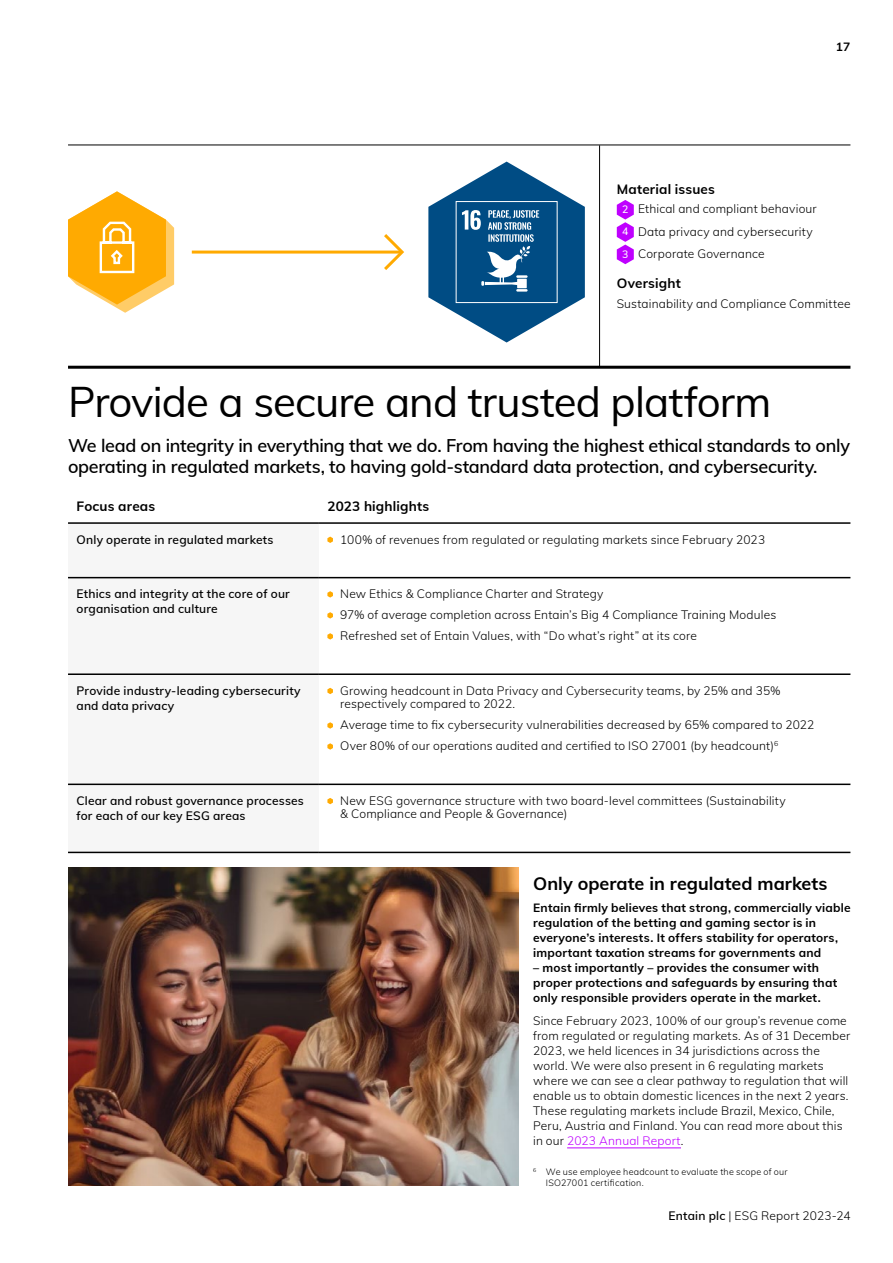
<style>
.page{position:relative;width:893px;height:1263px;background:#fff}
.page>*{position:absolute;margin:0;border:0;box-sizing:border-box;transform-origin:0 0}
.t1{font:42px "Mulish";letter-spacing:-.02em;color:#000}
.t2{font:600 18px/21px "Mulish";letter-spacing:-.015em;color:#000}
.t3{font:700 18px "Mulish";color:#000}
.t4{font:700 13.5px "Mulish";letter-spacing:.015em;color:#000}
.t5{font:300 12px/15px "Mulish";letter-spacing:.015em;color:#000}
.t6{font:700 12px/15px "Mulish";letter-spacing:.015em;color:#000}
.t7{font:600 12px/15px "Mulish";letter-spacing:.015em;color:#000}
.t8{font:500 10.5px "Mulish";color:#fff}
.t9{font:300 9px/10.5px "Mulish";letter-spacing:.025em;color:#000}
.s1{color:#bf00ff}
.s2{font-weight:600}
</style>
<div class="page">
<hr style="left:68px;top:145px;width:782px;height:1px;background:#000">
<hr style="left:68px;top:366px;width:782px;height:3px;background:#000">
<div style="left:68px;top:576px;width:251px;height:276px;background:#f6f6f6"></div>
<hr style="left:68px;top:522px;width:251px;height:2px;background:#000">
<hr style="left:319px;top:522px;width:531px;height:2px;background:#000">
<hr style="left:68px;top:577px;width:251px;height:1px;background:#000">
<hr style="left:319px;top:577px;width:531px;height:1px;background:#000">
<hr style="left:68px;top:673px;width:251px;height:2px;background:#000">
<hr style="left:319px;top:673px;width:531px;height:2px;background:#000">
<hr style="left:68px;top:783px;width:251px;height:2px;background:#000">
<hr style="left:319px;top:783px;width:531px;height:2px;background:#000">
<hr style="left:68px;top:852px;width:251px;height:1px;background:#000">
<hr style="left:319px;top:852px;width:531px;height:1px;background:#000">
<svg style="left:327px;top:537px;width:6px;height:6px"></svg>
<svg style="left:327px;top:591px;width:6px;height:6px"></svg>
<svg style="left:327px;top:612px;width:6px;height:6px"></svg>
<svg style="left:327px;top:633px;width:6px;height:6px"></svg>
<svg style="left:327px;top:688px;width:6px;height:6px"></svg>
<svg style="left:327px;top:722px;width:6px;height:7px"></svg>
<svg style="left:327px;top:743px;width:6px;height:7px"></svg>
<svg style="left:327px;top:798px;width:6px;height:6px"></svg>
<svg style="left:381px;top:234px;width:23px;height:36px"></svg>
<hr style="left:192px;top:251px;width:209px;height:3px;background:#ffaa01">
<hr style="left:599px;top:145px;width:1px;height:221px;background:#000">
<svg style="left:68px;top:191px;width:106px;height:122px"></svg>
<svg style="left:428px;top:162px;width:157px;height:180px"></svg>
<img style="left:68px;top:867px;width:450px;height:319px">
<hr style="left:567px;top:1147px;width:114px;height:1px;background:#bf00ff">
<svg style="left:617px;top:200px;width:17px;height:64px"></svg>
<p class="t6" style="left:836px;top:39px;width:16px">17</p>
<p class="t4" style="left:617px;top:179px;width:100px">Material issues</p>
<p class="t5" style="left:638px;top:197px;width:180px;line-height:22.5px">Ethical and compliant behaviour<br>Data privacy and cybersecurity<br>Corporate Governance</p>
<p class="t4" style="left:617px;top:274px;width:66px">Oversight</p>
<p class="t5" style="left:617px;top:295px;width:235px">Sustainability and Compliance Committee</p>
<p class="t8" style="left:622px;top:202px;width:8px">2</p>
<p class="t8" style="left:622px;top:246px;width:8px">3</p>
<p class="t8" style="left:622px;top:224px;width:8px">4</p>
<h1 class="t1" style="left:68px;top:371px;width:705px">Provide a secure and trusted platform</h1>
<h2 class="t2" style="left:68px;top:434px;width:783px">We lead on integrity in everything that we do. From having the highest ethical standards to only operating in regulated markets, to having gold-standard data protection, and cybersecurity.</h2>
<p class="t4" style="left:77px;top:496px;width:80px">Focus areas</p>
<p class="t4" style="left:327px;top:496px;width:103px">2023 highlights</p>
<p class="t7" style="left:77px;top:531px;width:199px">Only operate in regulated markets</p>
<p class="t5" style="left:340px;top:531px;width:427px">100% of revenues from regulated or regulating markets since February 2023</p>
<p class="t7" style="left:77px;top:586px;width:215px">Ethics and integrity at the core of our organisation and culture</p>
<p class="t5" style="left:340px;top:583px;width:438px;line-height:21px">New Ethics &amp; Compliance Charter and Strategy<br>97% of average completion across Entain’s Big 4 Compliance Training Modules<br>Refreshed set of Entain Values, with “Do what’s right” at its core</p>
<p class="t7" style="left:77px;top:682px;width:226px">Provide industry-leading cybersecurity and data privacy</p>
<p class="t5" style="left:340px;top:683px;width:442px;line-height:13.5px">Growing headcount in Data Privacy and Cybersecurity teams, by 25% and 35% respectively compared to 2022.</p>
<p class="t5" style="left:340px;top:714px;width:476px;line-height:21px">Average time to fix cybersecurity vulnerabilities decreased by 65% compared to 2022<br>Over 80% of our operations audited and certified to ISO 27001 (by headcount)<sup>6</sup></p>
<p class="t7" style="left:77px;top:792px;width:229px">Clear and robust governance processes for each of our key ESG areas</p>
<p class="t5" style="left:340px;top:793px;width:447px;line-height:13.5px">New ESG governance structure with two board-level committees (Sustainability &amp; Compliance and People &amp; Governance)</p>
<h2 class="t3" style="left:533px;top:870px;width:296px">Only operate in regulated markets</h2>
<p class="t6" style="left:533px;top:900px;width:319px">Entain firmly believes that strong, commercially viable regulation of the betting and gaming sector is in everyone’s interests. It offers stability for operators, important taxation streams for governments and</p>
<p class="t6" style="left:533px;top:960px;width:306px">– most importantly – provides the consumer with proper protections and safeguards by ensuring that only responsible providers operate in the market.</p>
<p class="t5" style="left:533px;top:1012px;width:319px">Since February 2023, 100% of our group’s revenue come from regulated or regulating markets. As of 31 December 2023, we held licences in 34 jurisdictions across the world. We were also present in 6 regulating markets where we can see a clear pathway to regulation that will enable us to obtain domestic licences in the next 2 years.<br>These regulating markets include Brazil, Mexico, Chile, Peru, Austria and Finland. You can read more about this in our <span class="s1">2023 Annual Report</span>.</p>
<p class="t9" style="left:546px;top:1166px;width:243px;text-indent:-13px"><sup>6</sup> We use employee headcount to evaluate the scope of our<br>ISO27001 certification.</p>
<p class="t5" style="left:669px;top:1208px;width:184px"><span class="s2">Entain plc</span> | ESG Report 2023-24</p>
</div>
